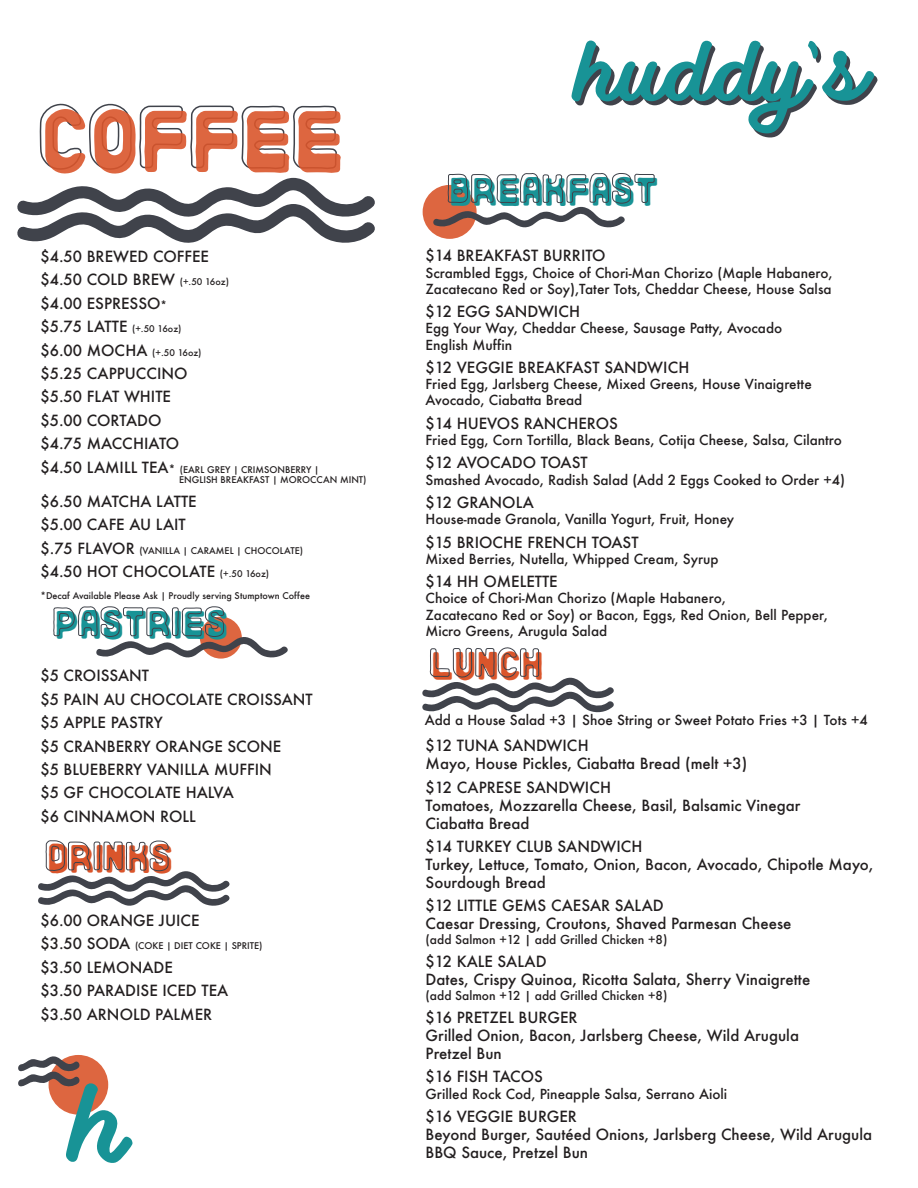
<style>
.page{position:relative;width:918px;height:1188px;background:#fff}
.page>*{position:absolute;margin:0;border:0;box-sizing:border-box;transform-origin:0 0}
.t1{font:40.5px "Santa Rosa";color:#189396}
.t2{font:40.5px "Santa Rosa";color:#da552b}
.t3{font:500 15px/23.4px "Futura";color:#231f20}
.t4{font:500 13.5px/16.2px "Futura";color:#231f20}
.t5{font:500 12px "Futura";color:#231f20}
.t6{font:500 9px/10.8px "Futura";color:#231f20}
.s1{font-size:9px}
.s2{font-size:10.5px}
.s3{font-size:15px}
</style>
<div class="page">
<svg style="left:423px;top:185px;width:54px;height:54px"></svg>
<svg style="left:18px;top:1056px;width:115px;height:107px"></svg>
<svg style="left:422px;top:647px;width:192px;height:66px"></svg>
<svg style="left:53px;top:606px;width:235px;height:53px"></svg>
<svg style="left:432px;top:40px;width:446px;height:194px"></svg>
<svg style="left:38px;top:840px;width:192px;height:66px"></svg>
<svg style="left:17px;top:103px;width:358px;height:140px"></svg>
<p class="t3" style="left:40px;top:245px;width:190px">$4.50 BREWED COFFEE $4.50 COLD BREW <span class="s1">(+.50 16oz) </span>$4.00 ESPRESSO<span class="s2">*<br></span>$5.75 LATTE <span class="s1">(+.50 16oz)<br></span>$6.00 MOCHA <span class="s1">(+.50 16oz) </span>$5.25 CAPPUCCINO $5.50 FLAT WHITE<br>$5.00 CORTADO<br>$4.75 MACCHIATO</p>
<p class="t6" style="left:179px;top:464px;width:189px;text-indent:-139px"><span class="s3">$4.50 LAMILL TEA</span><span class="s2">*</span> (EARL GREY | CRIMSONBERRY |<br>ENGLISH BREAKFAST | MOROCCAN MINT)</p>
<p class="t3" style="left:40px;top:489px;width:158px">$6.50 MATCHA LATTE $5.00 CAFE AU LAIT</p>
<p class="t6" style="left:40px;top:545px;width:264px"><span class="s3">$.75 FLAVOR</span> (VANILLA | CARAMEL | CHOCOLATE)</p>
<p class="t3" style="left:40px;top:560px;width:230px">$4.50 HOT CHOCOLATE <span class="s1">(+.50 16oz)</span></p>
<p class="t6" style="left:40px;top:590px;width:271px">*Decaf Available Please Ask | Proudly serving Stumptown Coffee</p>
<h1 class="t1" style="left:55px;top:607px;width:176px">PASTRIES</h1>
<p class="t3" style="left:41px;top:664px;width:274px">$5 CROISSANT<br>$5 PAIN AU CHOCOLATE CROISSANT $5 APPLE PASTRY<br>$5 CRANBERRY ORANGE SCONE<br>$5 BLUEBERRY VANILLA MUFFIN<br>$5 GF CHOCOLATE HALVA<br>$6 CINNAMON ROLL</p>
<h1 class="t2" style="left:47px;top:841px;width:128px">DRINKS</h1>
<p class="t3" style="left:40px;top:908px;width:161px">$6.00 ORANGE JUICE</p>
<p class="t6" style="left:40px;top:941px;width:224px"><span class="s3">$3.50 SODA</span> (COKE | DIET COKE | SPRITE)</p>
<p class="t3" style="left:41px;top:955px;width:189px">$3.50 LEMONADE<br>$3.50 PARADISE ICED TEA $3.50 ARNOLD PALMER</p>
<h1 class="t1" style="left:449px;top:174px;width:212px">BREAKFAST</h1>
<p class="t3" style="left:426px;top:244px;width:182px">$14 BREAKFAST BURRITO</p>
<p class="t4" style="left:426px;top:264px;width:409px">Scrambled Eggs, Choice of Chori-Man Chorizo (Maple Habanero,<br>Zacatecano Red or Soy),Tater Tots, Cheddar Cheese, House Salsa</p>
<p class="t3" style="left:426px;top:300px;width:156px">$12 EGG SANDWICH</p>
<p class="t4" style="left:426px;top:320px;width:358px">Egg Your Way, Cheddar Cheese, Sausage Patty, Avocado<br>English Muffin</p>
<p class="t3" style="left:426px;top:355px;width:265px">$12 VEGGIE BREAKFAST SANDWICH</p>
<p class="t4" style="left:426px;top:376px;width:388px">Fried Egg, Jarlsberg Cheese, Mixed Greens, House Vinaigrette<br>Avocado, Ciabatta Bread</p>
<p class="t3" style="left:426px;top:411px;width:194px">$14 HUEVOS RANCHEROS</p>
<p class="t4" style="left:426px;top:432px;width:418px">Fried Egg, Corn Tortilla, Black Beans, Cotija Cheese, Salsa, Cilantro</p>
<p class="t3" style="left:426px;top:451px;width:164px">$12 AVOCADO TOAST</p>
<p class="t4" style="left:426px;top:471px;width:421px">Smashed Avocado, Radish Salad (Add 2 Eggs Cooked to Order +4)</p>
<p class="t3" style="left:426px;top:490px;width:110px">$12 GRANOLA</p>
<p class="t4" style="left:426px;top:511px;width:310px">House-made Granola, Vanilla Yogurt, Fruit, Honey</p>
<p class="t3" style="left:426px;top:530px;width:215px">$15 BRIOCHE FRENCH TOAST</p>
<p class="t4" style="left:426px;top:550px;width:295px">Mixed Berries, Nutella, Whipped Cream, Syrup</p>
<p class="t3" style="left:426px;top:570px;width:134px">$14 HH OMELETTE</p>
<p class="t4" style="left:426px;top:590px;width:404px">Choice of Chori-Man Chorizo (Maple Habanero,<br>Zacatecano Red or Soy) or Bacon, Eggs, Red Onion, Bell Pepper,<br>Micro Greens, Arugula Salad</p>
<h1 class="t2" style="left:431px;top:648px;width:114px">LUNCH</h1>
<p class="t4" style="left:425px;top:712px;width:445px">Add a House Salad +3 | Shoe String or Sweet Potato Fries +3 | Tots +4</p>
<p class="t3" style="left:426px;top:736px;width:323px;line-height:18px">$12 TUNA SANDWICH<br>Mayo, House Pickles, Ciabatta Bread (melt +3)</p>
<p class="t3" style="left:426px;top:778px;width:376px;line-height:18px">$12 CAPRESE SANDWICH<br>Tomatoes, Mozzarella Cheese, Basil, Balsamic Vinegar<br>Ciabatta Bread</p>
<p class="t3" style="left:426px;top:837px;width:449px;line-height:18px">$14 TURKEY CLUB SANDWICH<br>Turkey, Lettuce, Tomato, Onion, Bacon, Avocado, Chipotle Mayo,<br>Sourdough Bread</p>
<p class="t3" style="left:426px;top:897px;width:367px;line-height:18px">$12 LITTLE GEMS CAESAR SALAD<br>Caesar Dressing, Croutons, Shaved Parmesan Cheese</p>
<p class="t5" style="left:426px;top:931px;width:243px">(add Salmon +12 | add Grilled Chicken +8)</p>
<p class="t3" style="left:426px;top:952px;width:386px;line-height:18px">$12 KALE SALAD<br>Dates, Crispy Quinoa, Ricotta Salata, Sherry Vinaigrette</p>
<p class="t5" style="left:426px;top:987px;width:243px">(add Salmon +12 | add Grilled Chicken +8)</p>
<p class="t3" style="left:426px;top:1008px;width:375px;line-height:18px">$16 PRETZEL BURGER<br>Grilled Onion, Bacon, Jarlsberg Cheese, Wild Arugula<br>Pretzel Bun</p>
<p class="t3" style="left:426px;top:1065px;width:119px">$16 FISH TACOS</p>
<p class="t4" style="left:426px;top:1085px;width:303px">Grilled Rock Cod, Pineapple Salsa, Serrano Aioli</p>
<p class="t3" style="left:426px;top:1107px;width:448px;line-height:18px">$16 VEGGIE BURGER<br>Beyond Burger, Sautéed Onions, Jarlsberg Cheese, Wild Arugula<br>BBQ Sauce, Pretzel Bun</p>
</div>
